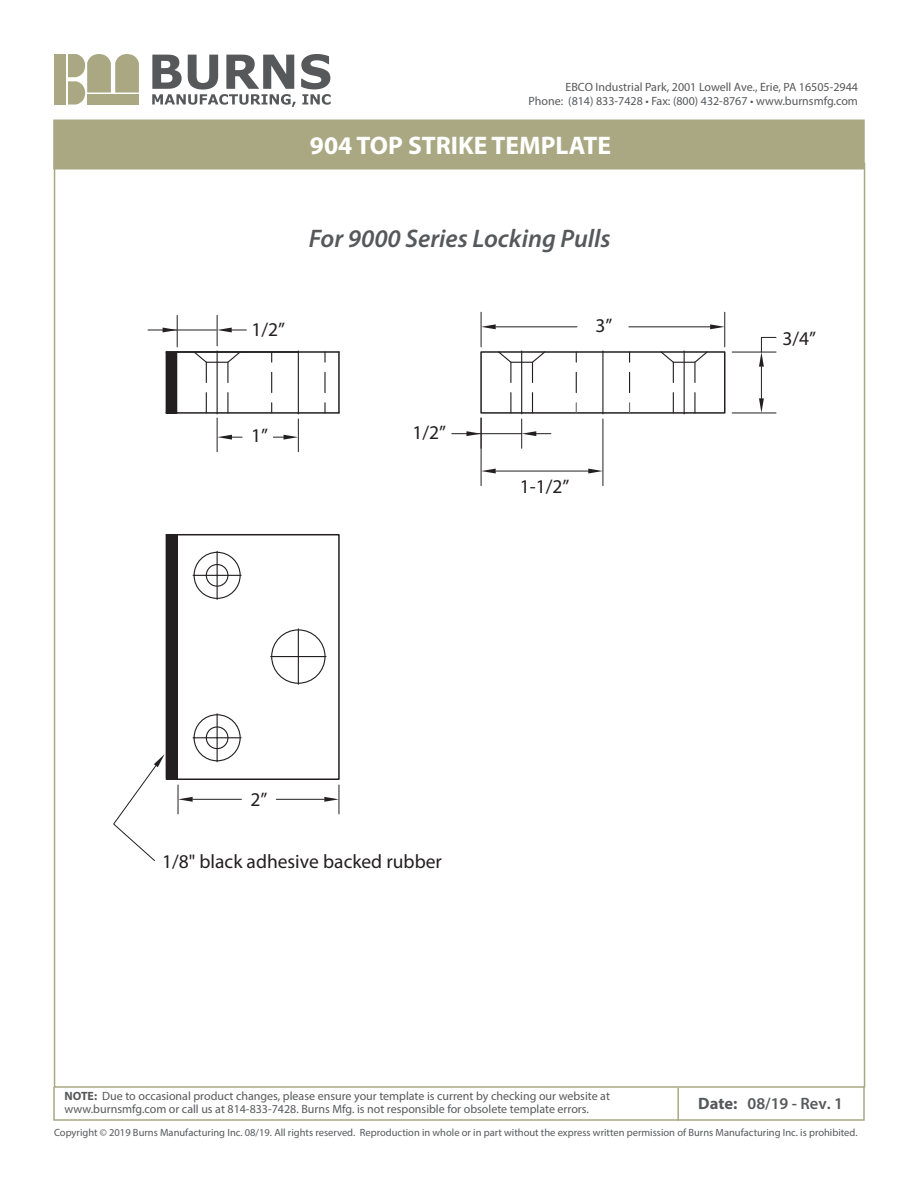
<style>
.page{position:relative;width:918px;height:1188px;background:#fff}
.page>*{position:absolute;margin:0;border:0;box-sizing:border-box;transform-origin:0 0}
.t1{font:italic 600 25.5px "Myriad Pro";color:#57585a}
.t2{font:700 25.5px "Myriad Pro";color:#fff}
.t3{font:19.5px "Myriad Pro";color:#231f20}
.t4{font:600 16.5px "Myriad Pro";color:#57585a}
.t5{font:12px/14.4px "Myriad Pro";color:#57585a;text-align:right}
.t6{font:10.5px "Myriad Pro";color:#57585a}
.s1{font-weight:700}
</style>
<div class="page">
<div style="left:54px;top:54px;width:11px;height:51px;background:#a9a883"></div>
<svg style="left:68px;top:54px;width:71px;height:51px"></svg>
<svg style="left:152px;top:54px;width:179px;height:53px"></svg>
<div style="left:53px;top:1086px;width:812px;height:35px;border:2px solid #a9a883"></div>
<div style="left:53px;top:120px;width:812px;height:49px;background:#a9a883"></div>
<hr style="left:677px;top:1088px;width:2px;height:33px;background:#a9a883">
<svg style="left:113px;top:754px;width:52px;height:107px"></svg>
<div style="left:166px;top:352px;width:10px;height:60px;background:#231f20"></div>
<div style="left:167px;top:534px;width:11px;height:245px;background:#231f20"></div>
<hr style="left:166px;top:412px;width:173px;height:2px;background:#231f20">
<svg style="left:324px;top:353px;width:2px;height:9px"></svg>
<hr style="left:324px;top:372px;width:2px;height:21px;background:#231f20">
<svg style="left:324px;top:403px;width:2px;height:10px"></svg>
<svg style="left:271px;top:372px;width:1px;height:21px"></svg>
<hr style="left:298px;top:351px;width:1px;height:63px;background:#231f20">
<svg style="left:227px;top:393px;width:1px;height:20px"></svg>
<svg style="left:194px;top:350px;width:46px;height:32px"></svg>
<svg style="left:206px;top:393px;width:1px;height:19px"></svg>
<hr style="left:217px;top:351px;width:1px;height:63px;background:#231f20">
<hr style="left:338px;top:352px;width:2px;height:61px;background:#231f20">
<div style="left:166px;top:534px;width:174px;height:246px;border:2px solid #231f20"></div>
<svg style="left:271px;top:629px;width:55px;height:55px"></svg>
<svg style="left:193px;top:551px;width:48px;height:48px"></svg>
<svg style="left:193px;top:714px;width:48px;height:48px"></svg>
<hr style="left:217px;top:418px;width:1px;height:34px;background:#231f20">
<hr style="left:298px;top:419px;width:1px;height:33px;background:#231f20">
<svg style="left:273px;top:435px;width:25px;height:5px"></svg>
<svg style="left:217px;top:435px;width:25px;height:5px"></svg>
<div style="left:480px;top:351px;width:245px;height:63px;border:2px solid #231f20"></div>
<svg style="left:532px;top:393px;width:1px;height:20px"></svg>
<svg style="left:497px;top:350px;width:49px;height:32px"></svg>
<svg style="left:510px;top:393px;width:1px;height:20px"></svg>
<hr style="left:521px;top:351px;width:1px;height:63px;background:#231f20">
<hr style="left:694px;top:393px;width:2px;height:20px;background:#231f20">
<svg style="left:660px;top:350px;width:49px;height:32px"></svg>
<svg style="left:673px;top:393px;width:1px;height:20px"></svg>
<hr style="left:684px;top:351px;width:1px;height:63px;background:#231f20">
<svg style="left:629px;top:372px;width:1px;height:21px"></svg>
<svg style="left:576px;top:372px;width:1px;height:21px"></svg>
<hr style="left:602px;top:351px;width:1px;height:63px;background:#231f20">
<hr style="left:481px;top:312px;width:1px;height:35px;background:#231f20">
<hr style="left:724px;top:312px;width:1px;height:35px;background:#231f20">
<hr style="left:496px;top:327px;width:81px;height:1px;background:#231f20">
<hr style="left:629px;top:327px;width:81px;height:1px;background:#231f20">
<svg style="left:481px;top:324px;width:15px;height:5px"></svg>
<svg style="left:710px;top:324px;width:15px;height:5px"></svg>
<hr style="left:452px;top:433px;width:70px;height:1px;background:#231f20">
<svg style="left:521px;top:419px;width:30px;height:29px"></svg>
<svg style="left:466px;top:431px;width:15px;height:5px"></svg>
<hr style="left:481px;top:418px;width:1px;height:68px;background:#231f20">
<hr style="left:603px;top:419px;width:1px;height:67px;background:#231f20">
<hr style="left:496px;top:471px;width:97px;height:1px;background:#231f20">
<svg style="left:481px;top:469px;width:15px;height:4px"></svg>
<svg style="left:588px;top:469px;width:15px;height:4px"></svg>
<hr style="left:176px;top:535px;width:1px;height:243px;background:#231f20">
<hr style="left:166px;top:351px;width:173px;height:2px;background:#231f20">
<hr style="left:176px;top:352px;width:1px;height:61px;background:#231f20">
<hr style="left:217px;top:315px;width:1px;height:31px;background:#231f20">
<hr style="left:177px;top:315px;width:1px;height:32px;background:#231f20">
<hr style="left:148px;top:330px;width:68px;height:1px;background:#231f20">
<svg style="left:217px;top:328px;width:29px;height:4px"></svg>
<svg style="left:163px;top:328px;width:14px;height:4px"></svg>
<hr style="left:193px;top:799px;width:48px;height:1px;background:#231f20">
<hr style="left:276px;top:799px;width:48px;height:1px;background:#231f20">
<svg style="left:178px;top:785px;width:15px;height:29px"></svg>
<svg style="left:324px;top:785px;width:16px;height:29px"></svg>
<hr style="left:732px;top:413px;width:44px;height:1px;background:#231f20">
<hr style="left:732px;top:352px;width:44px;height:1px;background:#231f20">
<hr style="left:761px;top:367px;width:1px;height:31px;background:#231f20">
<svg style="left:759px;top:398px;width:5px;height:15px"></svg>
<svg style="left:759px;top:337px;width:17px;height:30px"></svg>
<p class="t5" style="left:528px;top:79px;width:331px">EBCO Industrial Park, 2001 Lowell Ave., Erie, PA 16505-2944<br>Phone: (814) 833-7428 • Fax: (800) 432-8767 • www.burnsmfg.com</p>
<h1 class="t2" style="left:310px;top:129px;width:303px">904 TOP STRIKE TEMPLATE</h1>
<h1 class="t1" style="left:309px;top:222px;width:304px">For 9000 Series Locking Pulls</h1>
<h2 class="t3" style="left:251px;top:317px;width:35px">1/2”</h2>
<h2 class="t3" style="left:595px;top:314px;width:18px">3”</h2>
<h2 class="t3" style="left:251px;top:423px;width:18px">1”</h2>
<h2 class="t3" style="left:412px;top:421px;width:35px">1/2”</h2>
<h2 class="t3" style="left:520px;top:475px;width:51px">1-1/2”</h2>
<h2 class="t3" style="left:250px;top:788px;width:18px">2”</h2>
<h2 class="t3" style="left:162px;top:849px;width:281px">1/8" black adhesive backed rubber</h2>
<h2 class="t3" style="left:783px;top:326px;width:35px">3/4”</h2>
<p class="t5" style="left:64px;top:1089px;width:547px;line-height:12.8px;text-align:left"><span class="s1">NOTE:</span> Due to occasional product changes, please ensure your template is current by checking our website at www.burnsmfg.com or call us at 814-833-7428. Burns Mfg. is not responsible for obsolete template errors.</p>
<h3 class="t4" style="left:698px;top:1093px;width:146px"><span class="s1">Date:</span> 08/19 - Rev. 1</h3>
<p class="t6" style="left:54px;top:1126px;width:805px">Copyright © 2019 Burns Manufacturing Inc. 08/19. All rights reserved. Reproduction in whole or in part without the express written permission of Burns Manufacturing Inc. is prohibited.</p>
</div>
